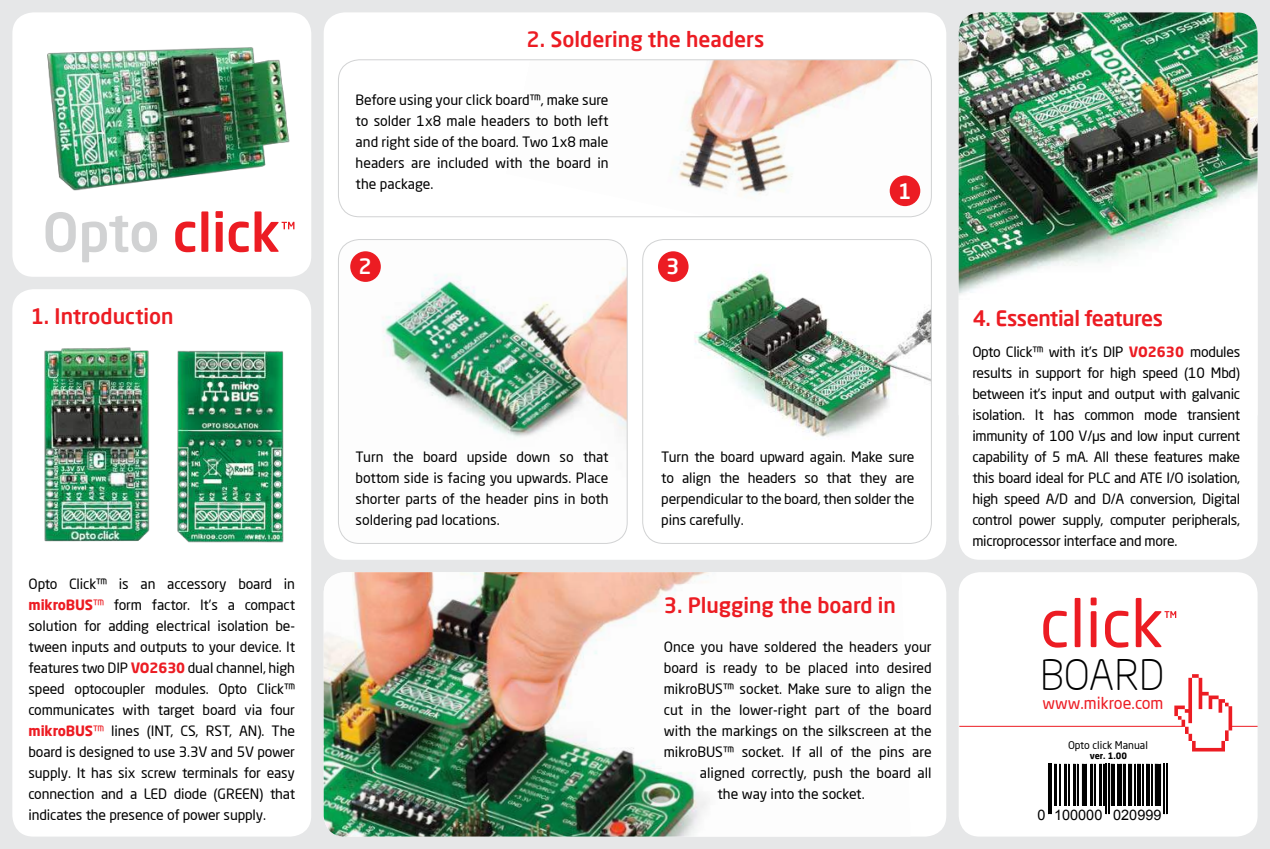
<style>
.page{position:relative;width:1270px;height:849px;background:#fff}
.page>*{position:absolute;margin:0;border:0;box-sizing:border-box;transform-origin:0 0}
.t1{font:65.45px "Neo Sans Pro";color:#ec1c23}
.t2{font:500 53.02px "Neo Sans Pro";color:#ec1c23}
.t3{font:300 41.3px "Neo Sans Pro";color:#000}
.t4{font:500 21px "Neo Sans Pro";color:#ec1c23}
.t5{font:500 21px "Neo Sans Pro";letter-spacing:-.02em;color:#ec1c23}
.t6{font:500 21px "Neo Sans Pro";color:#fff}
.t7{font:16.1px "Neo Sans Pro";color:#ec1c23}
.t8{font:14.53px "Arial";color:#000}
.t9{font:14px/21px "Neo Sans Pro";color:#000;text-align:justify}
.t10{font:10.5px "Neo Sans Pro";color:#000}
.t11{font:700 8.75px "Neo Sans Pro";color:#000}
.s1{color:#d1d2d3}
.s2{font-weight:700;color:#ec1c23}
.s3{color:#ec1c23}
</style>
<div class="page">
<div style="left:0;top:0;width:1270px;height:848px;background:#e6e7e8"></div>
<div style="left:12px;top:12px;width:299px;height:265px;background:#fff;border-radius:21px"></div>
<img style="left:12px;top:12px;width:294px;height:218px">
<div style="left:12px;top:289px;width:299px;height:547px;background:#fff;border-radius:21px"></div>
<div style="left:959px;top:12px;width:299px;height:547px;background:#fff;border-radius:21px"></div>
<img style="left:959px;top:12px;width:299px;height:283px">
<div style="left:324px;top:572px;width:622px;height:264px;background:#fff;border-radius:21px"></div>
<img style="left:324px;top:572px;width:385px;height:264px">
<div style="left:324px;top:12px;width:622px;height:547px;background:#fff;border-radius:21px"></div>
<img style="left:338px;top:239px;width:289px;height:304px">
<div style="left:338px;top:239px;width:289px;height:304px;border:1px solid #d1d2d3;border-radius:21px"></div>
<img style="left:674px;top:61px;width:257px;height:156px">
<div style="left:338px;top:59px;width:594px;height:158px;border:1px solid #d1d2d3;border-radius:21px"></div>
<img style="left:643px;top:239px;width:288px;height:304px">
<div style="left:642px;top:239px;width:290px;height:304px;border:1px solid #d1d2d3;border-radius:21px"></div>
<div style="left:350px;top:251px;width:31px;height:31px;background:#ec1c23;border-radius:50%"></div>
<div style="left:658px;top:251px;width:31px;height:31px;background:#ec1c23;border-radius:50%"></div>
<div style="left:890px;top:175px;width:30px;height:31px;background:#ec1c23;border-radius:50%"></div>
<svg style="left:282px;top:222px;width:12px;height:7px"></svg>
<div style="left:959px;top:572px;width:299px;height:264px;background:#fff;border-radius:21px"></div>
<svg style="left:1164px;top:611px;width:12px;height:6px"></svg>
<svg style="left:1048px;top:763px;width:119px;height:51px"></svg>
<hr style="left:959px;top:725px;width:224px;height:1px;background:#ec1c23">
<svg style="left:1174px;top:674px;width:84px;height:77px"></svg>
<img style="left:177px;top:350px;width:107px;height:193px">
<img style="left:44px;top:347px;width:106px;height:195px">
<h2 class="t2" style="left:43px;top:211px;width:239px"><span class="s1">Opto</span> click</h2>
<h3 class="t4" style="left:31px;top:307px;width:144px">1. Introduction</h3>
<p class="t9" style="left:29px;top:574px;width:268px">Opto Click™ is an accessory board in <span class="s2">mikroBUS</span><span class="s3">™</span> form factor. It’s a compact solution for adding electrical isolation be&shy;tween inputs and outputs to your device. It features two DIP <span class="s2">VO2630</span> dual channel, high speed optocoupler modules. Opto Click™ communicates with target board via four <span class="s2">mikroBUS</span><span class="s3">™</span> lines (INT, CS, RST, AN). The board is designed to use 3.3V and 5V power supply. It has six screw terminals for easy connection and a LED diode (GREEN) that indicates the presence of power supply.</p>
<h3 class="t4" style="left:527px;top:30px;width:239px">2. Soldering the headers</h3>
<p class="t9" style="left:356px;top:91px;width:255px">Before using your click board™, make sure to solder 1x8 male headers to both left and right side of the board. Two 1x8 male headers are included with the board in the package.</p>
<h3 class="t6" style="left:359px;top:258px;width:15px">2</h3>
<h3 class="t6" style="left:666px;top:258px;width:15px">3</h3>
<h3 class="t6" style="left:898px;top:182px;width:15px">1</h3>
<p class="t9" style="left:356px;top:448px;width:254px">Turn the board upside down so that bottom side is facing you upwards. Place shorter parts of the header pins in both soldering pad locations.</p>
<p class="t9" style="left:661px;top:448px;width:255px">Turn the board upward again. Make sure to align the headers so that they are perpendicular to the board, then solder the pins carefully.</p>
<h3 class="t4" style="left:664px;top:596px;width:234px">3. Plugging the board in</h3>
<p class="t9" style="left:664px;top:637px;width:269px">Once you have soldered the headers your</p>
<p class="t9" style="left:664px;top:658px;width:269px">board is ready to be placed into desired</p>
<p class="t9" style="left:664px;top:679px;width:269px">mikroBUS™ socket. Make sure to align the</p>
<p class="t9" style="left:664px;top:700px;width:269px">cut in the lower-right part of the board</p>
<p class="t9" style="left:664px;top:721px;width:269px">with the markings on the silkscreen at the</p>
<p class="t9" style="left:664px;top:742px;width:269px">mikroBUS™ socket. If all of the pins are</p>
<p class="t9" style="left:700px;top:763px;width:233px">aligned correctly, push the board all</p>
<p class="t9" style="left:717px;top:784px;width:149px">the way into the socket.</p>
<h3 class="t5" style="left:973px;top:309px;width:192px">4. Essential features</h3>
<p class="t9" style="left:972px;top:343px;width:269px">Opto Click™ with it’s DIP <span class="s2">VO2630</span> modules results in support for high speed (10 Mbd) between it’s input and output with galvanic isolation. It has common mode transient immunity of 100 V/μs and low input current capability of 5 mA. All these features make this board ideal for PLC and ATE I/O isolation, high speed A/D and D/A conversion, Digital control power supply, computer peripherals, microprocessor interface and more.</p>
<h1 class="t1" style="left:1040px;top:597px;width:125px">click</h1>
<h3 class="t3" style="left:1040px;top:651px;width:126px">BOARD</h3>
<p class="t7" style="left:1042px;top:697px;width:122px">www.mikroe.com</p>
<p class="t10" style="left:1068px;top:740px;width:81px">Opto click Manual</p>
<p class="t11" style="left:1090px;top:750px;width:39px">ver. 1.00</p>
<p class="t8" style="left:1037px;top:805px;width:125px">0 100000 020999</p>
</div>
